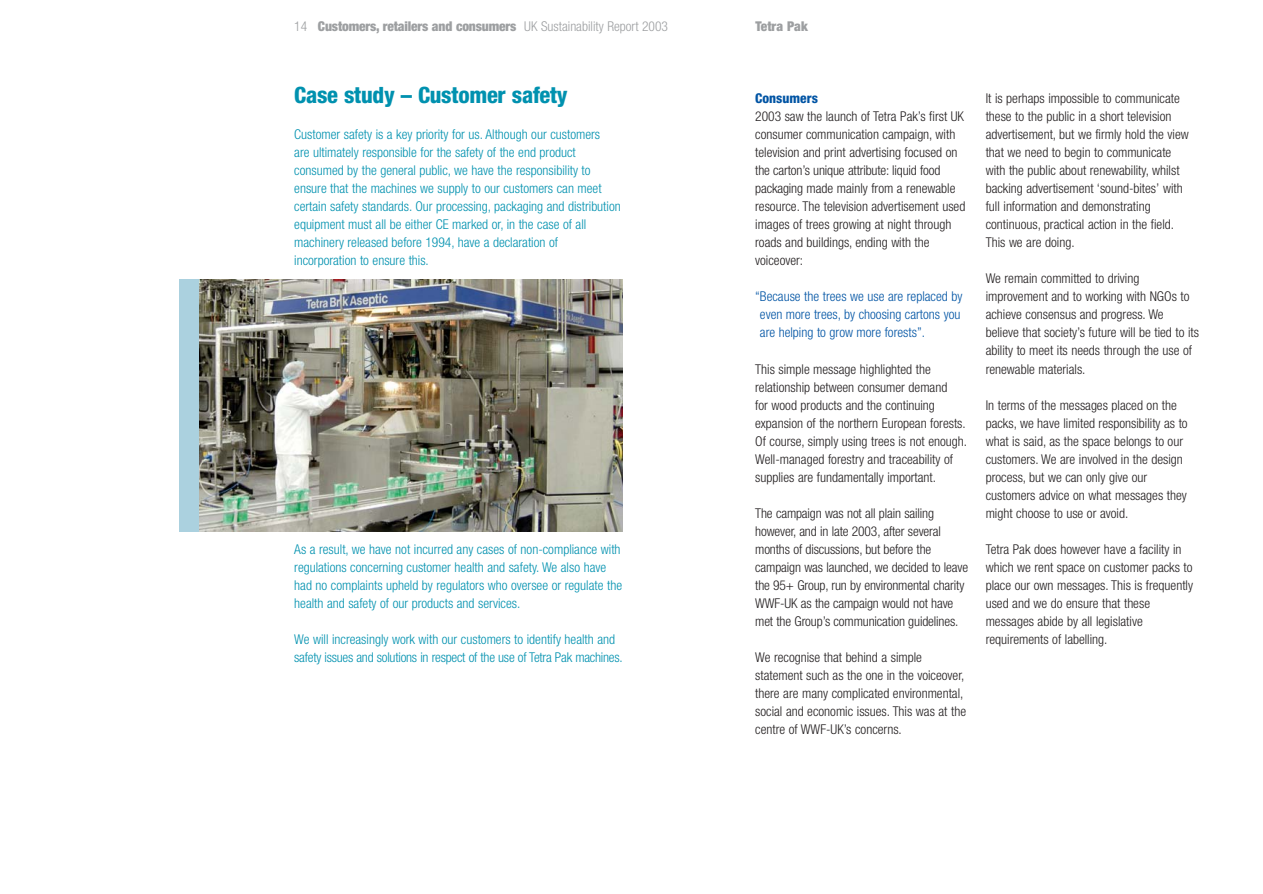
<style>
.page{position:relative;width:1263px;height:894px;background:#fff}
.page>*{position:absolute;margin:0;border:0;box-sizing:border-box;transform-origin:0 0}
.t1{font:800 condensed 22.5px "Helvetica Neue";letter-spacing:-.01em;color:#0091af}
.t2{font:300 condensed 13.5px/18px "Helvetica Neue";color:#231f20}
.t3{font:300 condensed 13.5px/18px "Helvetica Neue";color:#0091af}
.t4{font:300 condensed 13.5px/18px "Helvetica Neue";color:#0054a4}
.t5{font:900 condensed 13.5px "Helvetica Neue";letter-spacing:-.01em;color:#9d9fa1}
.t6{font:800 condensed 13.5px "Helvetica Neue";color:#0054a4}
.s1{font-weight:300}
</style>
<div class="page">
<img style="left:179px;top:279px;width:444px;height:253px">
<p class="t5" style="left:294px;top:21px;width:375px"><span class="s1">14</span> Customers, retailers and consumers <span class="s1">UK Sustainability Report 2003</span></p>
<p class="t5" style="left:756px;top:21px;width:54px">Tetra Pak</p>
<h1 class="t1" style="left:294px;top:87px;width:275px">Case study – Customer safety</h1>
<p class="t3" style="left:294px;top:127px;width:328px">Customer safety is a key priority for us. Although our customers<br>are ultimately responsible for the safety of the end product consumed by the general public, we have the responsibility to ensure that the machines we supply to our customers can meet certain safety standards. Our processing, packaging and distribution equipment must all be either CE marked or, in the case of all machinery released before 1994, have a declaration of incorporation to ensure this.</p>
<p class="t3" style="left:294px;top:541px;width:329px">As a result, we have not incurred any cases of non-compliance with regulations concerning customer health and safety. We also have had no complaints upheld by regulators who oversee or regulate the health and safety of our products and services.</p>
<p class="t3" style="left:294px;top:631px;width:330px">We will increasingly work with our customers to identify health and safety issues and solutions in respect of the use of Tetra Pak machines.</p>
<p class="t6" style="left:755px;top:94px;width:64px">Consumers</p>
<p class="t2" style="left:755px;top:109px;width:212px">2003 saw the launch of Tetra Pak’s first UK consumer communication campaign, with television and print advertising focused on the carton’s unique attribute: liquid food packaging made mainly from a renewable resource. The television advertisement used images of trees growing at night through roads and buildings, ending with the voiceover:</p>
<p class="t4" style="left:760px;top:289px;width:204px;text-indent:-5px">“Because the trees we use are replaced by even more trees, by choosing cartons you are helping to grow more forests”.</p>
<p class="t2" style="left:755px;top:361px;width:213px">This simple message highlighted the relationship between consumer demand<br>for wood products and the continuing expansion of the northern European forests.<br>Of course, simply using trees is not enough.<br>Well-managed forestry and traceability of supplies are fundamentally important.</p>
<p class="t2" style="left:755px;top:505px;width:214px">The campaign was not all plain sailing however, and in late 2003, after several months of discussions, but before the campaign was launched, we decided to leave the 95+ Group, run by environmental charity WWF-UK as the campaign would not have met the Group’s communication guidelines.</p>
<p class="t2" style="left:755px;top:649px;width:212px">We recognise that behind a simple statement such as the one in the voiceover, there are many complicated environmental, social and economic issues. This was at the centre of WWF-UK’s concerns.</p>
<p class="t2" style="left:986px;top:91px;width:205px">It is perhaps impossible to communicate these to the public in a short television advertisement, but we firmly hold the view that we need to begin to communicate with the public about renewability, whilst backing advertisement ‘sound-bites’ with full information and demonstrating continuous, practical action in the field.<br>This we are doing.</p>
<p class="t2" style="left:986px;top:271px;width:215px">We remain committed to driving improvement and to working with NGOs to achieve consensus and progress. We believe that society’s future will be tied to its ability to meet its needs through the use of renewable materials.</p>
<p class="t2" style="left:986px;top:397px;width:203px">In terms of the messages placed on the packs, we have limited responsibility as to what is said, as the space belongs to our customers. We are involved in the design process, but we can only give our customers advice on what messages they might choose to use or avoid.</p>
<p class="t2" style="left:986px;top:541px;width:209px">Tetra Pak does however have a facility in which we rent space on customer packs to place our own messages. This is frequently used and we do ensure that these messages abide by all legislative requirements of labelling.</p>
</div>
